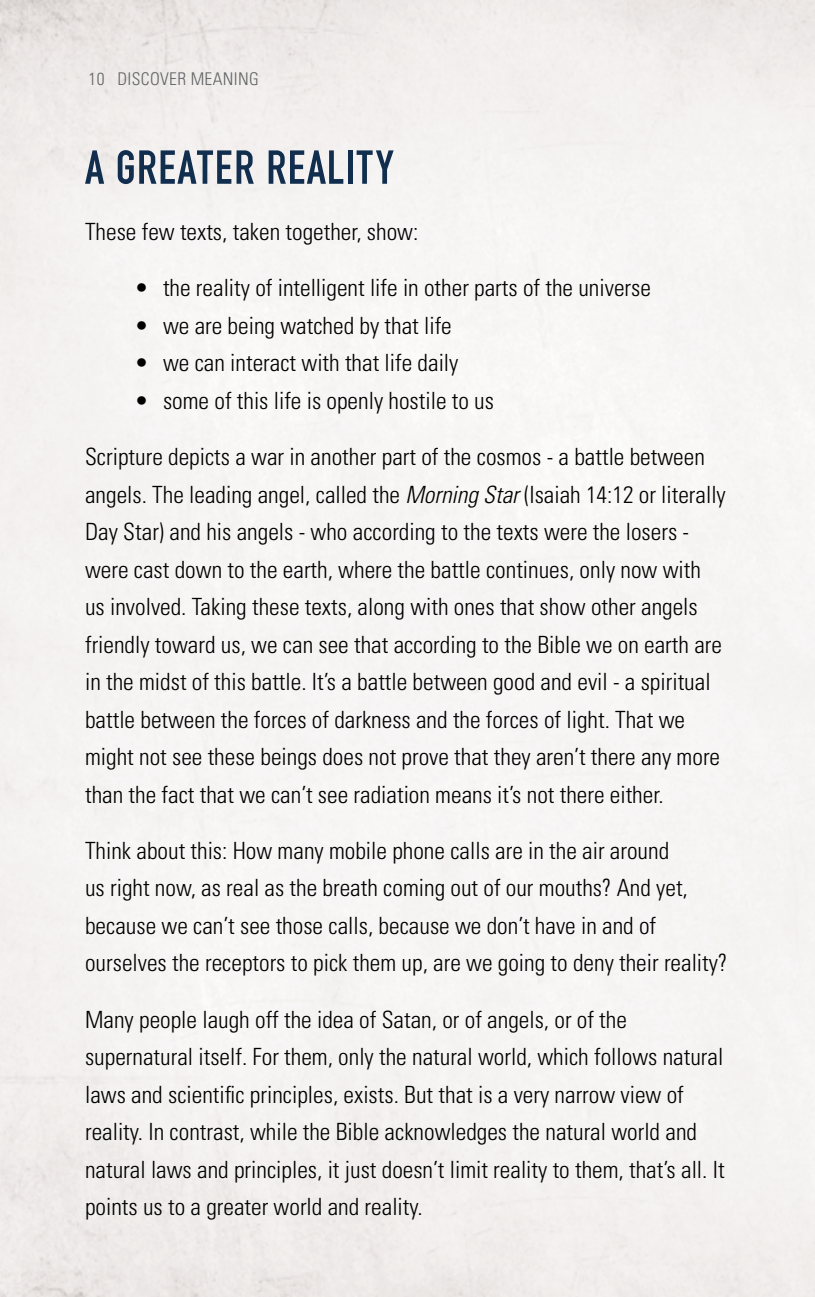
<style>
.page{position:relative;width:815px;height:1297px;background:#fff}
.page>*{position:absolute;margin:0;border:0;box-sizing:border-box;transform-origin:0 0}
.t1{font:50px "Fette Eng D";letter-spacing:.015em;color:#112e4f}
.t2{font:300 condensed 23.75px/37.5px "Univers";color:#000}
.t3{font:300 condensed 17.5px "Univers";letter-spacing:.02em;color:#636466}
.s1{font-style:italic}
</style>
<div class="page">
<p class="t3" style="left:89px;top:68px;width:172px">10 DISCOVER MEANING</p>
<h1 class="t1" style="left:85px;top:141px;width:310px">A GREATER REALITY</h1>
<p class="t2" style="left:85px;top:213px;width:335px">These few texts, taken together, show:</p>
<p class="t2" style="left:135px;top:269px;width:518px">• the reality of intelligent life in other parts of the universe</p>
<p class="t2" style="left:135px;top:307px;width:319px">• we are being watched by that life</p>
<p class="t2" style="left:135px;top:344px;width:325px">• we can interact with that life daily</p>
<p class="t2" style="left:135px;top:382px;width:361px">• some of this life is openly hostile to us</p>
<p class="t2" style="left:85px;top:438px;width:642px">Scripture depicts a war in another part of the cosmos - a battle between angels. The leading angel, called the <span class="s1">Morning Star</span> (Isaiah 14:12 or literally Day Star) and his angels - who according to the texts were the losers - were cast down to the earth, where the battle continues, only now with us involved. Taking these texts, along with ones that show other angels friendly toward us, we can see that according to the Bible we on earth are in the midst of this battle. It’s a battle between good and evil - a spiritual battle between the forces of darkness and the forces of light. That we might not see these beings does not prove that they aren’t there any more than the fact that we can’t see radiation means it’s not there either.</p>
<p class="t2" style="left:85px;top:832px;width:644px">Think about this: How many mobile phone calls are in the air around<br>us right now, as real as the breath coming out of our mouths? And yet, because we can’t see those calls, because we don’t have in and of ourselves the receptors to pick them up, are we going to deny their reality?</p>
<p class="t2" style="left:85px;top:1000px;width:641px">Many people laugh off the idea of Satan, or of angels, or of the supernatural itself. For them, only the natural world, which follows natural laws and scientific principles, exists. But that is a very narrow view of reality. In contrast, while the Bible acknowledges the natural world and natural laws and principles, it just doesn’t limit reality to them, that’s all. It points us to a greater world and reality.</p>
</div>
